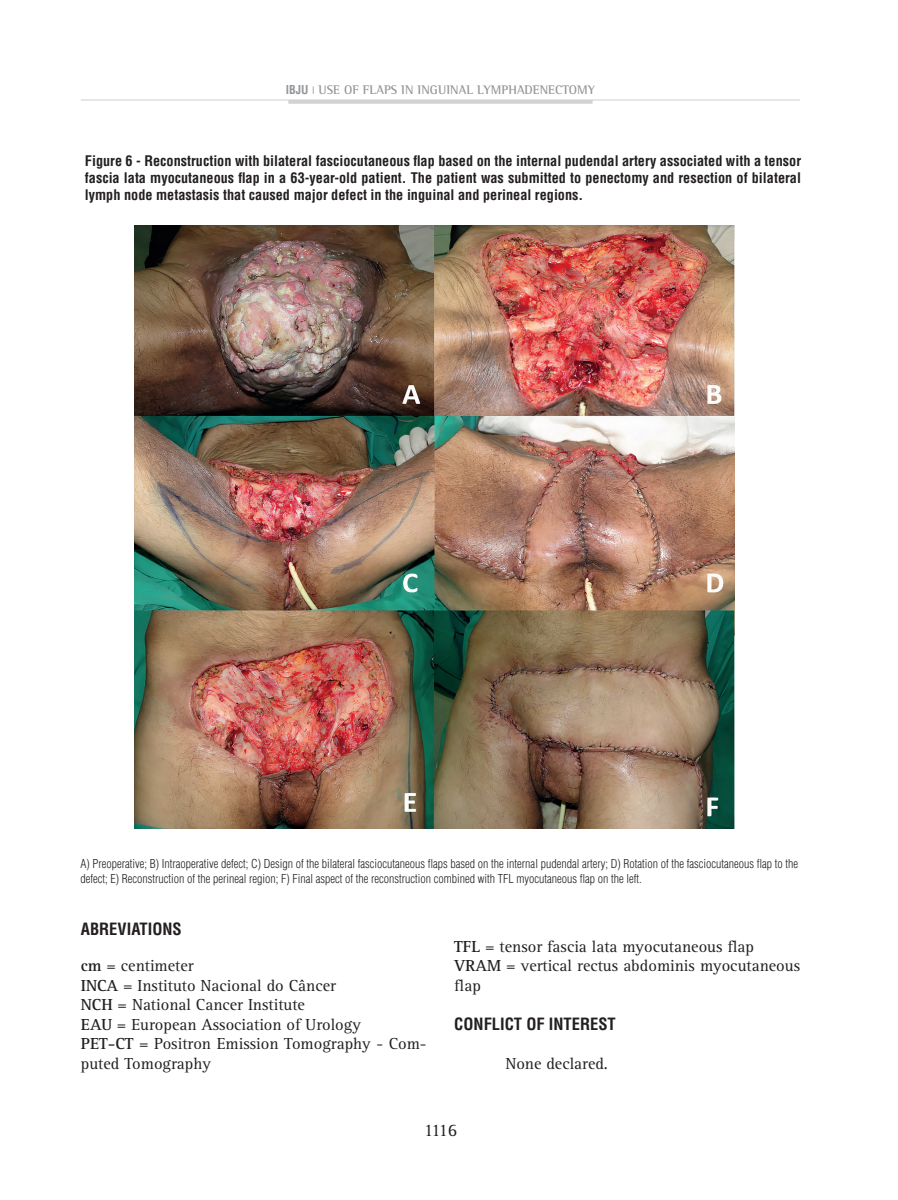
<style>
.page{position:relative;width:898px;height:1200px;background:#fff}
.page>*{position:absolute;margin:0;border:0;box-sizing:border-box;transform-origin:0 0}
.t1{font:18px "Rotis Serif";color:#231f20}
.t2{font:16.5px/19.5px "Rotis Serif";color:#231f20}
.t3{font:700 condensed 16.5px "Helvetica";color:#231f20}
.t4{font:700 condensed 14.25px/17.1px "Helvetica";color:#231f20;text-align:justify}
.t5{font:700 12.75px "Rotis Semi Serif";color:#939598}
.t6{font:300 condensed 12px/15px "Helvetica";color:#231f20}
.s1{font-family:"Helvetica";font-stretch:condensed;font-size:12px}
.s2{font-weight:700}
</style>
<div class="page">
<hr style="left:81px;top:99px;width:718px;height:2px;background:#dcdddf">
<hr style="left:288px;top:100px;width:304px;height:4px;background:#d1d2d4">
<img style="left:134px;top:225px;width:600px;height:603px">
<p class="t5" style="left:286px;top:82px;width:310px"><span class="s1">IBJU</span> <sup>|</sup> USE OF FLAPS IN INGUINAL LYMPHADENECTOMY</p>
<p class="t4" style="left:85px;top:152px;width:717px">Figure 6 - Reconstruction with bilateral fasciocutaneous flap based on the internal pudendal artery associated with a tensor fascia lata myocutaneous flap in a 63-year-old patient. The patient was submitted to penectomy and resection of bilateral lymph node metastasis that caused major defect in the inguinal and perineal regions.</p>
<p class="t6" style="left:80px;top:856px;width:719px">A) Preoperative; B) Intraoperative defect; C) Design of the bilateral fasciocutaneous flaps based on the internal pudendal artery; D) Rotation of the fasciocutaneous flap to the defect; E) Reconstruction of the perineal region; F) Final aspect of the reconstruction combined with TFL myocutaneous flap on the left.</p>
<p class="t3" style="left:81px;top:918px;width:102px">ABREVIATIONS</p>
<p class="t2" style="left:81px;top:956px;width:347px"><span class="s2">cm</span> = centimeter<br><span class="s2">INCA</span> = Instituto Nacional do Câncer<br><span class="s2">NCH</span> = National Cancer Institute<br><span class="s2">EAU</span> = European Association of Urology<br><span class="s2">PET-CT</span> = Positron Emission Tomography - Com&shy;puted Tomography</p>
<p class="t2" style="left:454px;top:936px;width:347px"><span class="s2">TFL</span> = tensor fascia lata myocutaneous flap<br><span class="s2">VRAM</span> = vertical rectus abdominis myocutaneous flap</p>
<p class="t3" style="left:454px;top:1013px;width:163px">CONFLICT OF INTEREST</p>
<p class="t2" style="left:505px;top:1053px;width:104px">None declared.</p>
<p class="t1" style="left:423px;top:1119px;width:35px">1116</p>
</div>
